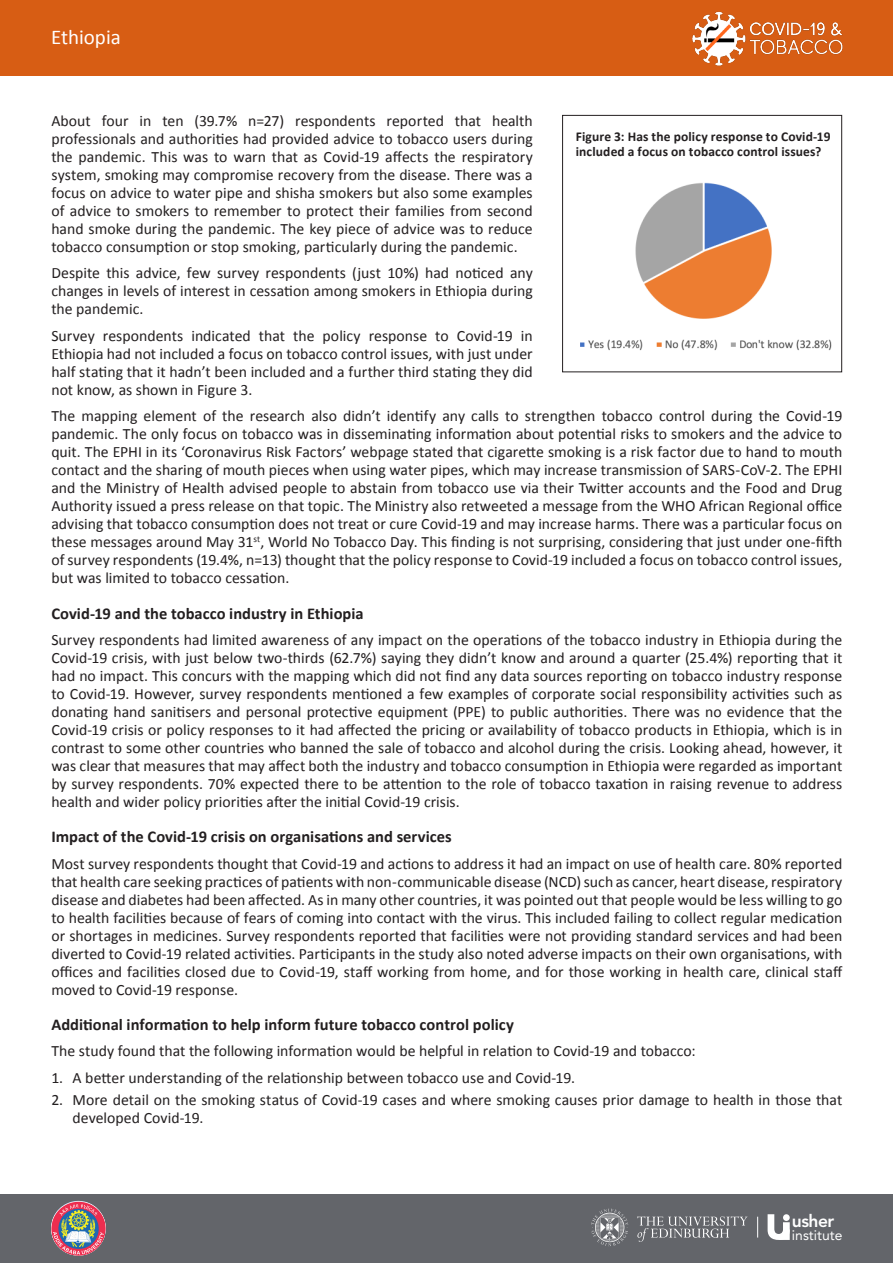
<style>
.page{position:relative;width:893px;height:1263px;background:#fff}
.page>*{position:absolute;margin:0;border:0;box-sizing:border-box;transform-origin:0 0}
.t1{font:21px "Calibri";color:#fff}
.t2{font:800 17.4px "Avenir";letter-spacing:-.03em;color:#fff}
.t3{font:700 16.5px "Calibri";color:#231f20}
.t4{font:15.75px/18px "Calibri";color:#231f20;text-align:justify}
.t5{font:13.95px "Avenir";color:#fff}
.t6{font:700 13.5px/15.1px "Calibri";letter-spacing:.01em;color:#231f20}
</style>
<div class="page">
<div style="left:0;top:1194px;width:893px;height:69px;background:#63656a"></div>
<div style="left:0;top:0;width:893px;height:76px;background:#d75d14"></div>
<img style="left:692px;top:11px;width:151px;height:55px">
<svg style="left:768px;top:1214px;width:22px;height:26px"></svg>
<svg style="left:637px;top:1216px;width:110px;height:26px"></svg>
<svg style="left:591px;top:1209px;width:37px;height:37px"></svg>
<svg style="left:757px;top:1217px;width:1px;height:20px"></svg>
<img style="left:51px;top:1201px;width:55px;height:55px;border-radius:27px">
<div style="left:562px;top:115px;width:280px;height:257px;border:1px solid #231f20"></div>
<img style="left:580px;top:182px;width:252px;height:169px">
<p class="t1" style="left:51px;top:23px;width:71px">Ethiopia</p>
<p class="t4" style="left:51px;top:111px;width:483px">About four in ten (39.7% n=27) respondents reported that health professionals and authorities had provided advice to tobacco users during the pandemic. This was to warn that as Covid-19 affects the respiratory system, smoking may compromise recovery from the disease. There was a focus on advice to water pipe and shisha smokers but also some examples of advice to smokers to remember to protect their families from second hand smoke during the pandemic. The key piece of advice was to reduce tobacco consumption or stop smoking, particularly during the pandemic.</p>
<p class="t4" style="left:51px;top:264px;width:483px">Despite this advice, few survey respondents (just 10%) had noticed any changes in levels of interest in cessation among smokers in Ethiopia during the pandemic.</p>
<p class="t4" style="left:51px;top:326px;width:483px">Survey respondents indicated that the policy response to Covid-19 in Ethiopia had not included a focus on tobacco control issues, with just under half stating that it hadn’t been included and a further third stating they did not know, as shown in Figure 3.</p>
<p class="t4" style="left:51px;top:407px;width:792px">The mapping element of the research also didn’t identify any calls to strengthen tobacco control during the Covid-19 pandemic. The only focus on tobacco was in disseminating information about potential risks to smokers and the advice to quit. The EPHI in its ‘Coronavirus Risk Factors’ webpage stated that cigarette smoking is a risk factor due to hand to mouth contact and the sharing of mouth pieces when using water pipes, which may increase transmission of SARS-CoV-2. The EPHI and the Ministry of Health advised people to abstain from tobacco use via their Twitter accounts and the Food and Drug Authority issued a press release on that topic. The Ministry also retweeted a message from the WHO African Regional office advising that tobacco consumption does not treat or cure Covid-19 and may increase harms. There was a particular focus on these messages around May 31<sup>st</sup>, World No Tobacco Day. This finding is not surprising, considering that just under one-fifth of survey respondents (19.4%, n=13) thought that the policy response to Covid-19 included a focus on tobacco control issues, but was limited to tobacco cessation.</p>
<p class="t3" style="left:51px;top:601px;width:314px">Covid-19 and the tobacco industry in Ethiopia</p>
<p class="t4" style="left:51px;top:630px;width:792px">Survey respondents had limited awareness of any impact on the operations of the tobacco industry in Ethiopia during the Covid-19 crisis, with just below two-thirds (62.7%) saying they didn’t know and around a quarter (25.4%) reporting that it had no impact. This concurs with the mapping which did not find any data sources reporting on tobacco industry response to Covid-19. However, survey respondents mentioned a few examples of corporate social responsibility activities such as donating hand sanitisers and personal protective equipment (PPE) to public authorities. There was no evidence that the Covid-19 crisis or policy responses to it had affected the pricing or availability of tobacco products in Ethiopia, which is in contrast to some other countries who banned the sale of tobacco and alcohol during the crisis. Looking ahead, however, it was clear that measures that may affect both the industry and tobacco consumption in Ethiopia were regarded as important by survey respondents. 70% expected there to be attention to the role of tobacco taxation in raising revenue to address health and wider policy priorities after the initial Covid-19 crisis.</p>
<p class="t3" style="left:51px;top:825px;width:402px">Impact of the Covid-19 crisis on organisations and services</p>
<p class="t4" style="left:51px;top:854px;width:793px">Most survey respondents thought that Covid-19 and actions to address it had an impact on use of health care. 80% reported that health care seeking practices of patients with non-communicable disease (NCD) such as cancer, heart disease, respiratory disease and diabetes had been affected. As in many other countries, it was pointed out that people would be less willing to go to health facilities because of fears of coming into contact with the virus. This included failing to collect regular medication or shortages in medicines. Survey respondents reported that facilities were not providing standard services and had been diverted to Covid-19 related activities. Participants in the study also noted adverse impacts on their own organisations, with offices and facilities closed due to Covid-19, staff working from home, and for those working in health care, clinical staff moved to Covid-19 response.</p>
<p class="t3" style="left:51px;top:1012px;width:464px">Additional information to help inform future tobacco control policy</p>
<p class="t4" style="left:51px;top:1041px;width:646px">The study found that the following information would be helpful in relation to Covid-19 and tobacco:</p>
<p class="t4" style="left:51px;top:1068px;width:525px">1. A better understanding of the relationship between tobacco use and Covid-19.</p>
<p class="t4" style="left:73px;top:1090px;width:771px;text-indent:-21px">2. More detail on the smoking status of Covid-19 cases and where smoking causes prior damage to health in those that developed Covid-19.</p>
<p class="t6" style="left:576px;top:128px;width:256px">Figure 3: Has the policy response to Covid-19 included a focus on tobacco control issues?</p>
<p class="t2" style="left:792px;top:1208px;width:44px">usher</p>
<p class="t5" style="left:792px;top:1224px;width:52px">institute</p>
</div>
